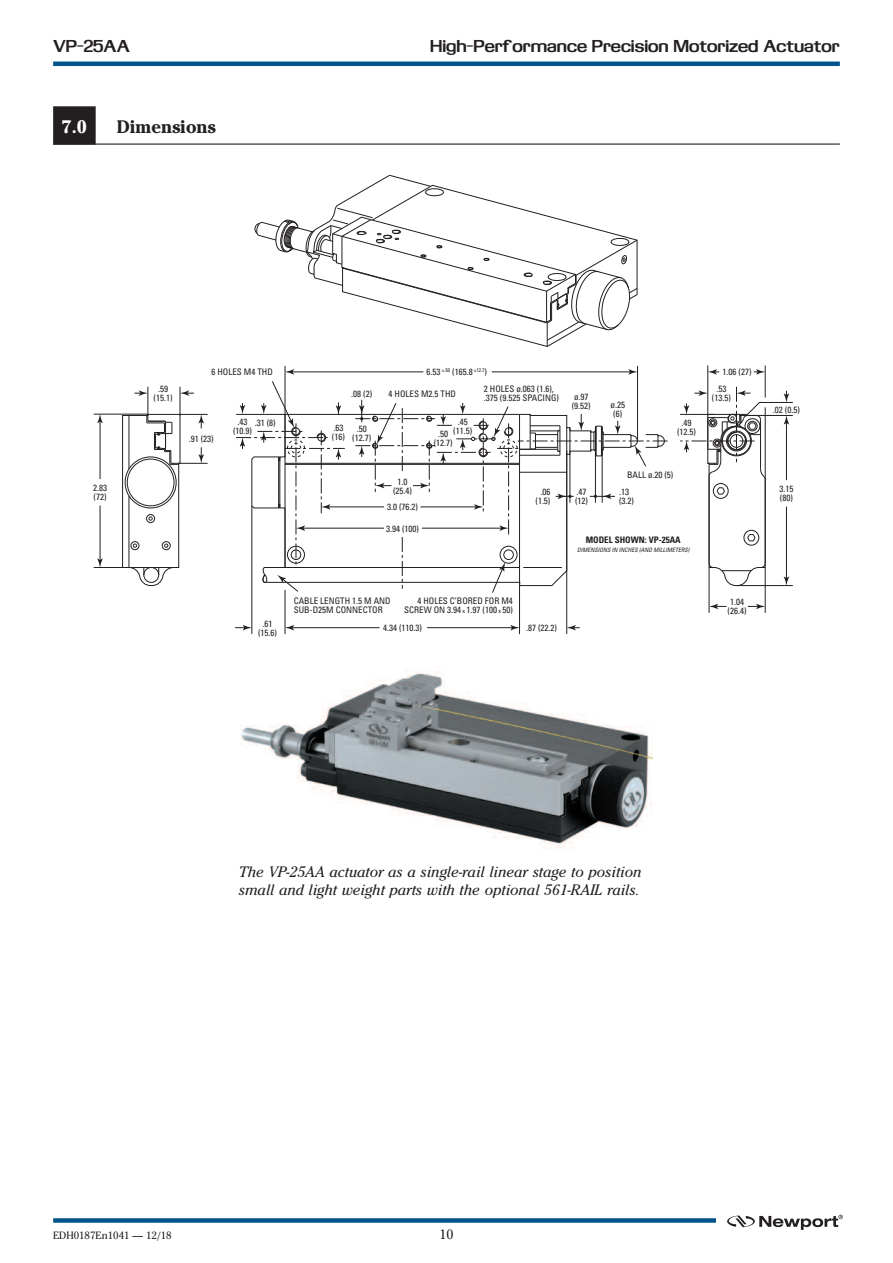
<style>
.page{position:relative;width:893px;height:1263px;background:#fff}
.page>*{position:absolute;margin:0;border:0;box-sizing:border-box;transform-origin:0 0}
.t1{font:700 18px "Cheltenham";color:#231f20}
.t2{font:italic 15px/18px "Cheltenham";color:#231f20}
.t3{font:700 15px "Kasse FLF";color:#231f20}
.t4{font:13.5px "Cheltenham";color:#231f20}
.t5{font:10.5px "Cheltenham";color:#231f20}
.t6{font:condensed 9px/9px "Univers";color:#231f20;text-align:center}
.t7{font:700 condensed 9px "Univers";color:#231f20}
.t8{font:italic condensed 6px "Univers";color:#231f20}
.s1{color:#fff}
.s2{font-size:6px}
</style>
<div class="page">
<hr style="left:53px;top:62px;width:787px;height:4px;background:#00548b">
<div style="left:53px;top:1218px;width:787px;height:5px;background:#00548b"></div>
<div style="left:716px;top:1212px;width:128px;height:25px;background:#fff"></div>
<svg style="left:727px;top:1215px;width:116px;height:15px"></svg>
<div style="left:53px;top:106px;width:43px;height:39px;background:#231f20"></div>
<hr style="left:53px;top:144px;width:787px;height:1px;background:#231f20">
<svg style="left:255px;top:175px;width:294px;height:172px"></svg>
<svg style="left:257px;top:223px;width:3px;height:11px"></svg>
<svg style="left:306px;top:186px;width:331px;height:160px"></svg>
<svg style="left:276px;top:220px;width:22px;height:33px"></svg>
<svg style="left:262px;top:574px;width:5px;height:9px"></svg>
<hr style="left:285px;top:464px;width:234px;height:1px;background:#231f20">
<hr style="left:285px;top:463px;width:234px;height:1px;background:#231f20">
<hr style="left:265px;top:567px;width:254px;height:1px;background:#231f20">
<hr style="left:492px;top:372px;width:139px;height:1px;background:#231f20">
<hr style="left:292px;top:372px;width:131px;height:1px;background:#231f20">
<svg style="left:628px;top:369px;width:9px;height:6px"></svg>
<svg style="left:286px;top:369px;width:8px;height:6px"></svg>
<hr style="left:637px;top:366px;width:1px;height:75px;background:#231f20">
<hr style="left:285px;top:366px;width:1px;height:48px;background:#231f20">
<hr style="left:285px;top:590px;width:1px;height:44px;background:#231f20">
<hr style="left:252px;top:506px;width:1px;height:128px;background:#231f20">
<svg style="left:235px;top:625px;width:17px;height:5px"></svg>
<svg style="left:285px;top:625px;width:9px;height:5px"></svg>
<hr style="left:427px;top:627px;width:86px;height:1px;background:#231f20">
<hr style="left:292px;top:627px;width:87px;height:1px;background:#231f20">
<svg style="left:510px;top:625px;width:9px;height:5px"></svg>
<svg style="left:567px;top:625px;width:13px;height:5px"></svg>
<hr style="left:519px;top:585px;width:1px;height:49px;background:#231f20">
<hr style="left:566px;top:571px;width:1px;height:63px;background:#231f20">
<svg style="left:708px;top:369px;width:11px;height:6px"></svg>
<hr style="left:707px;top:365px;width:1px;height:50px;background:#231f20">
<svg style="left:754px;top:369px;width:11px;height:6px"></svg>
<svg style="left:710px;top:604px;width:16px;height:5px"></svg>
<svg style="left:748px;top:604px;width:17px;height:5px"></svg>
<hr style="left:765px;top:365px;width:1px;height:33px;background:#231f20">
<hr style="left:765px;top:567px;width:1px;height:46px;background:#231f20">
<hr style="left:709px;top:567px;width:1px;height:46px;background:#231f20">
<hr style="left:327px;top:507px;width:57px;height:1px;background:#231f20">
<hr style="left:302px;top:528px;width:82px;height:1px;background:#231f20">
<svg style="left:236px;top:381px;width:109px;height:186px"></svg>
<svg style="left:277px;top:575px;width:21px;height:17px"></svg>
<svg style="left:94px;top:387px;width:114px;height:199px"></svg>
<svg style="left:680px;top:387px;width:113px;height:199px"></svg>
<div style="left:287px;top:440px;width:18px;height:17px;border:1px dashed #231f20;border-radius:50%"></div>
<svg style="left:291px;top:444px;width:10px;height:9px"></svg>
<div style="left:291px;top:443px;width:10px;height:10px;border:1px dashed #231f20;border-radius:50%"></div>
<svg style="left:355px;top:400px;width:313px;height:193px"></svg>
<img style="left:240px;top:667px;width:413px;height:183px">
<h2 class="t3" style="left:53px;top:36px;width:78px">VP-25AA</h2>
<h2 class="t3" style="left:430px;top:36px;width:411px">High-Performance Precision Motorized Actuator</h2>
<h1 class="t1" style="left:62px;top:120px;width:155px"><span class="s1">7.0 —</span>Dimensions</h1>
<p class="t6" style="left:93px;top:484px;width:15px;text-align:left">2.83 (72)</p>
<p class="t6" style="left:154px;top:385px;width:20px">.59 (15.1)</p>
<p class="t6" style="left:211px;top:368px;width:63px">6 HOLES M4 THD</p>
<p class="t6" style="left:189px;top:435px;width:26px">.91 (23)</p>
<p class="t6" style="left:233px;top:418px;width:20px">.43 (10.9)</p>
<p class="t6" style="left:255px;top:419px;width:22px">.31 (8)</p>
<p class="t6" style="left:427px;top:368px;width:62px">6.53 <sup>±.50</sup> (165.8 <sup>±12.7</sup>)</p>
<p class="t6" style="left:484px;top:385px;width:77px;text-align:left">2 HOLES ø.063 (1.6), .375 (9.525 SPACING)</p>
<p class="t6" style="left:351px;top:390px;width:22px">.08 (2)</p>
<p class="t6" style="left:572px;top:393px;width:20px;text-align:left">ø.97 (9.52)</p>
<p class="t6" style="left:388px;top:390px;width:69px">4 HOLES M2.5 THD</p>
<p class="t6" style="left:332px;top:424px;width:14px;text-align:left">.63 (16)</p>
<p class="t6" style="left:352px;top:425px;width:20px">.50 (12.7)</p>
<p class="t6" style="left:393px;top:478px;width:20px">1.0 (25.4)</p>
<p class="t6" style="left:387px;top:503px;width:32px">3.0 (76.2)</p>
<p class="t6" style="left:386px;top:525px;width:34px">3.94 (100)</p>
<p class="t6" style="left:453px;top:418px;width:20px">.45 (11.5)</p>
<p class="t6" style="left:434px;top:430px;width:20px">.50 (12.7)</p>
<p class="t6" style="left:535px;top:488px;width:16px">.06 (1.5)</p>
<p class="t6" style="left:575px;top:488px;width:14px;text-align:left">.47 (12)</p>
<p class="t6" style="left:610px;top:401px;width:16px">ø.25 (6)</p>
<p class="t6" style="left:677px;top:419px;width:20px">.49 (12.5)</p>
<p class="t6" style="left:627px;top:471px;width:48px">BALL ø.20 (5)</p>
<p class="t6" style="left:619px;top:488px;width:16px;text-align:left">.13 (3.2)</p>
<p class="t7" style="left:586px;top:537px;width:96px">MODEL SHOWN: VP-25AA</p>
<p class="t8" style="left:577px;top:548px;width:114px">DIMENSIONS IN INCHES (AND MILLIMETERS)</p>
<p class="t6" style="left:723px;top:368px;width:30px">1.06 (27)</p>
<p class="t6" style="left:712px;top:385px;width:20px">.53 (13.5)</p>
<p class="t6" style="left:294px;top:597px;width:98px;text-align:left">CABLE LENGTH 1.5 M AND<br>SUB-D25M CONNECTOR</p>
<p class="t6" style="left:404px;top:597px;width:110px;text-align:right">4 HOLES C’BORED FOR M4<br>SCREW ON 3.94 <span class="s2">x</span> 1.97 (100 <span class="s2">x</span> 50)</p>
<p class="t6" style="left:258px;top:620px;width:20px">.61 (15.6)</p>
<p class="t6" style="left:383px;top:624px;width:40px">4.34 (110.3)</p>
<p class="t6" style="left:526px;top:624px;width:32px">.87 (22.2)</p>
<p class="t6" style="left:728px;top:598px;width:20px;text-align:left">1.04 (26.4)</p>
<p class="t6" style="left:773px;top:406px;width:28px">.02 (0.5)</p>
<p class="t6" style="left:779px;top:485px;width:15px;text-align:left">3.15 (80)</p>
<h2 class="t2" style="left:239px;top:864px;width:404px">The VP-25AA actuator as a single-rail linear stage to position small and light weight parts with the optional 561-RAIL rails.</h2>
<p class="t5" style="left:53px;top:1229px;width:120px">EDH0187En1041 — 12/18</p>
<h3 class="t4" style="left:439px;top:1226px;width:16px">10</h3>
</div>
